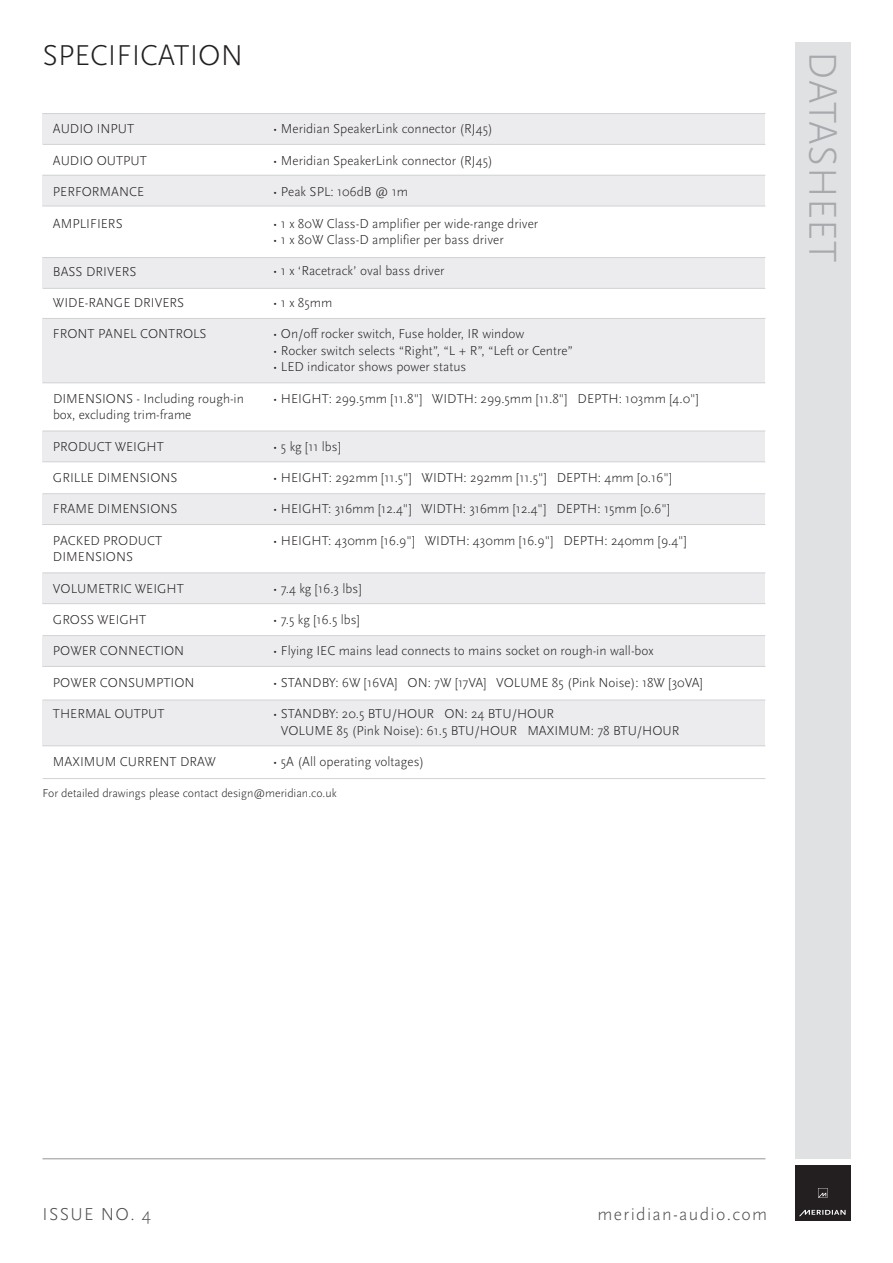
<style>
.page{position:relative;width:893px;height:1263px;background:#fff}
.page>*{position:absolute;margin:0;border:0;box-sizing:border-box;transform-origin:0 0}
.t1{font:300 40.5px "Scala Sans Pro";letter-spacing:.01em;color:#a8a9ad}
.t2{font:300 30px "Scala Sans Pro";color:#231f20}
.t3{font:300 18px "Scala Sans Pro";letter-spacing:.075em;color:#4b4c4d}
.t4{font:300 13.5px/16.5px "Scala Sans Pro";color:#231f20}
.t5{font:300 12px "Scala Sans Pro";color:#231f20}
</style>
<div class="page">
<div style="left:43px;top:700px;width:722px;height:45px;background:#ececee"></div>
<hr style="left:43px;top:700px;width:722px;height:1px;background:#d1d2d4">
<hr style="left:43px;top:745px;width:722px;height:1px;background:#d1d2d4">
<div style="left:43px;top:573px;width:722px;height:31px;background:#ececee"></div>
<hr style="left:43px;top:572px;width:722px;height:1px;background:#d1d2d4">
<hr style="left:43px;top:603px;width:722px;height:1px;background:#d1d2d4">
<div style="left:43px;top:636px;width:722px;height:30px;background:#ececee"></div>
<hr style="left:43px;top:635px;width:722px;height:1px;background:#d1d2d4">
<hr style="left:43px;top:666px;width:722px;height:1px;background:#d1d2d4">
<div style="left:43px;top:114px;width:722px;height:30px;background:#ececee"></div>
<div style="left:795px;top:43px;width:55px;height:1116px;background:#e0e1e3"></div>
<div style="left:795px;top:1165px;width:55px;height:55px;background:#231f20"></div>
<svg style="left:799px;top:1188px;width:47px;height:28px"></svg>
<div style="left:43px;top:175px;width:722px;height:31px;background:#ececee"></div>
<div style="left:43px;top:258px;width:722px;height:30px;background:#ececee"></div>
<div style="left:43px;top:318px;width:722px;height:65px;background:#ececee"></div>
<div style="left:43px;top:431px;width:722px;height:31px;background:#ececee"></div>
<div style="left:43px;top:494px;width:722px;height:30px;background:#ececee"></div>
<hr style="left:43px;top:113px;width:722px;height:1px;background:#d1d2d4">
<hr style="left:43px;top:144px;width:722px;height:1px;background:#d1d2d4">
<hr style="left:43px;top:175px;width:722px;height:1px;background:#d1d2d4">
<hr style="left:43px;top:206px;width:722px;height:1px;background:#d1d2d4">
<hr style="left:43px;top:257px;width:722px;height:1px;background:#d1d2d4">
<hr style="left:43px;top:288px;width:722px;height:1px;background:#d1d2d4">
<hr style="left:43px;top:318px;width:722px;height:1px;background:#d1d2d4">
<hr style="left:43px;top:382px;width:722px;height:1px;background:#d1d2d4">
<hr style="left:43px;top:431px;width:722px;height:1px;background:#d1d2d4">
<hr style="left:43px;top:493px;width:722px;height:1px;background:#d1d2d4">
<hr style="left:43px;top:524px;width:722px;height:1px;background:#d1d2d4">
<hr style="left:43px;top:461px;width:722px;height:1px;background:#d1d2d4">
<hr style="left:43px;top:1158px;width:722px;height:1px;background:#939598">
<hr style="left:43px;top:778px;width:722px;height:1px;background:#d1d2d4">
<h2 class="t2" style="left:43px;top:43px;width:202px">SPECIFICATION</h2>
<p class="t4" style="left:273px;top:122px;width:221px">• Meridian SpeakerLink connector (RJ45)</p>
<p class="t4" style="left:273px;top:153px;width:221px">• Meridian SpeakerLink connector (RJ45)</p>
<p class="t4" style="left:273px;top:185px;width:137px">• Peak SPL: 106dB @ 1m</p>
<p class="t4" style="left:273px;top:216px;width:267px">• 1 x 80W Class-D amplifier per wide-range driver</p>
<p class="t4" style="left:273px;top:232px;width:232px">• 1 x 80W Class-D amplifier per bass driver</p>
<p class="t4" style="left:273px;top:264px;width:173px">• 1 x ‘Racetrack’ oval bass driver</p>
<p class="t4" style="left:273px;top:295px;width:61px">• 1 x 85mm</p>
<p class="t4" style="left:273px;top:327px;width:253px">• On/off rocker switch, Fuse holder, IR window</p>
<p class="t4" style="left:273px;top:343px;width:302px">• Rocker switch selects “Right”, “L + R”, “Left or Centre”</p>
<p class="t4" style="left:273px;top:360px;width:195px">• LED indicator shows power status</p>
<p class="t4" style="left:273px;top:391px;width:427px">• HEIGHT: 299.5mm [11.8"] WIDTH: 299.5mm [11.8"] DEPTH: 103mm [4.0"]</p>
<p class="t4" style="left:273px;top:439px;width:69px">• 5 kg [11 lbs]</p>
<p class="t4" style="left:273px;top:470px;width:400px">• HEIGHT: 292mm [11.5"] WIDTH: 292mm [11.5"] DEPTH: 4mm [0.16"]</p>
<p class="t4" style="left:273px;top:502px;width:398px">• HEIGHT: 316mm [12.4"] WIDTH: 316mm [12.4"] DEPTH: 15mm [0.6"]</p>
<p class="t4" style="left:273px;top:533px;width:415px">• HEIGHT: 430mm [16.9"] WIDTH: 430mm [16.9"] DEPTH: 240mm [9.4"]</p>
<p class="t4" style="left:273px;top:581px;width:90px">• 7.4 kg [16.3 lbs]</p>
<p class="t4" style="left:273px;top:612px;width:88px">• 7.5 kg [16.5 lbs]</p>
<p class="t4" style="left:273px;top:644px;width:382px">• Flying IEC mains lead connects to mains socket on rough-in wall-box</p>
<p class="t4" style="left:273px;top:675px;width:431px">• STANDBY: 6W [16VA] ON: 7W [17VA] VOLUME 85 (Pink Noise): 18W [30VA]</p>
<p class="t4" style="left:281px;top:706px;width:400px;text-indent:-8px">• STANDBY: 20.5 BTU/HOUR ON: 24 BTU/HOUR<br>VOLUME 85 (Pink Noise): 61.5 BTU/HOUR MAXIMUM: 78 BTU/HOUR</p>
<p class="t4" style="left:273px;top:754px;width:153px">• 5A (All operating voltages)</p>
<p class="t4" style="left:53px;top:122px;width:83px">AUDIO INPUT</p>
<p class="t4" style="left:53px;top:153px;width:95px">AUDIO OUTPUT</p>
<p class="t4" style="left:53px;top:185px;width:93px">PERFORMANCE</p>
<p class="t4" style="left:53px;top:216px;width:71px">AMPLIFIERS</p>
<p class="t4" style="left:53px;top:264px;width:85px">BASS DRIVERS</p>
<p class="t4" style="left:53px;top:295px;width:133px">WIDE-RANGE DRIVERS</p>
<p class="t4" style="left:53px;top:327px;width:155px">FRONT PANEL CONTROLS</p>
<p class="t4" style="left:53px;top:392px;width:192px;line-height:16px">DIMENSIONS - Including rough-in box, excluding trim-frame</p>
<p class="t4" style="left:53px;top:439px;width:112px">PRODUCT WEIGHT</p>
<p class="t4" style="left:53px;top:470px;width:126px">GRILLE DIMENSIONS</p>
<p class="t4" style="left:53px;top:502px;width:126px">FRAME DIMENSIONS</p>
<p class="t4" style="left:53px;top:533px;width:111px">PACKED PRODUCT<br>DIMENSIONS</p>
<p class="t4" style="left:53px;top:581px;width:132px">VOLUMETRIC WEIGHT</p>
<p class="t4" style="left:53px;top:612px;width:95px">GROSS WEIGHT</p>
<p class="t4" style="left:53px;top:644px;width:133px">POWER CONNECTION</p>
<p class="t4" style="left:53px;top:675px;width:143px">POWER CONSUMPTION</p>
<p class="t4" style="left:53px;top:707px;width:113px">THERMAL OUTPUT</p>
<p class="t4" style="left:53px;top:754px;width:164px">MAXIMUM CURRENT DRAW</p>
<p class="t5" style="left:43px;top:788px;width:296px">For detailed drawings please contact design@meridian.co.uk</p>
<h1 class="t1" style="left:839px;top:51px;width:213px;rotate:90deg">DATASHEET</h1>
<h3 class="t3" style="left:43px;top:1207px;width:110px">ISSUE NO. 4</h3>
<h3 class="t3" style="left:598px;top:1207px;width:171px">meridian-audio.com</h3>
</div>
